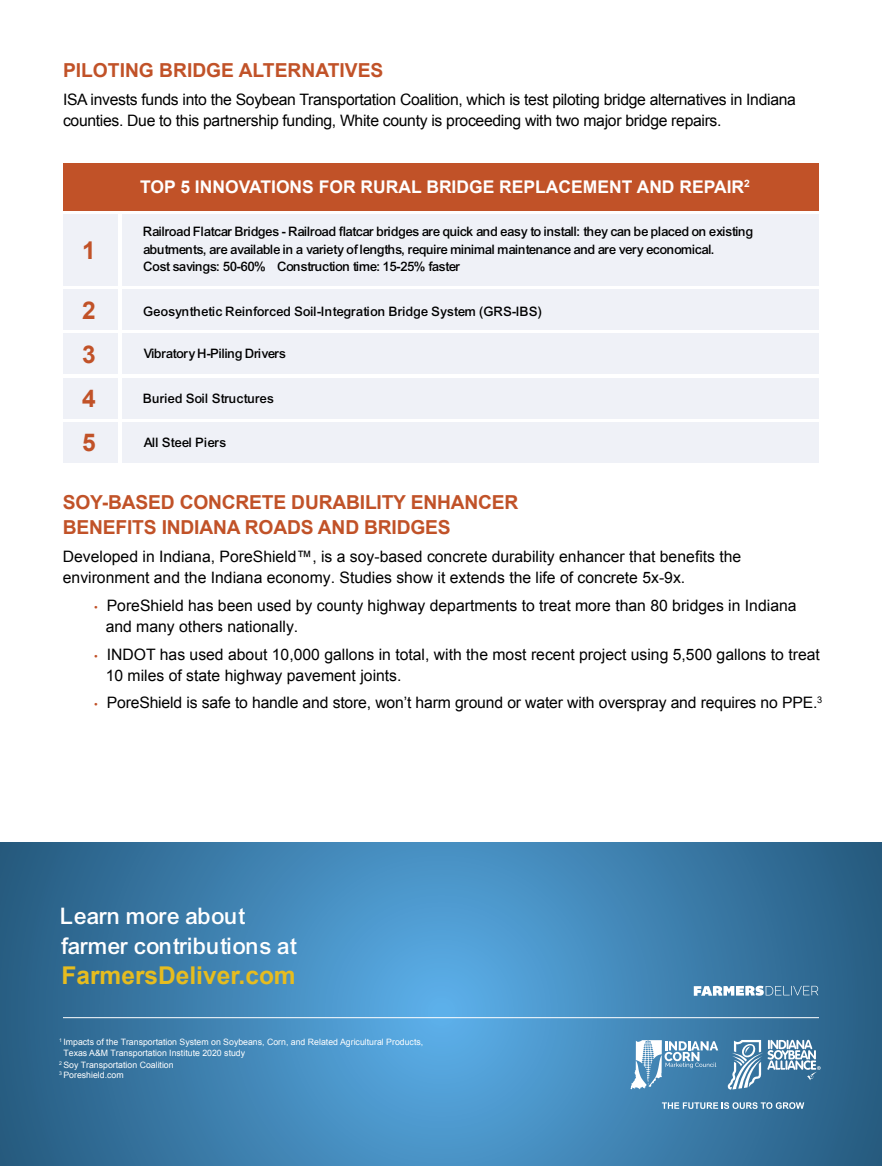
<style>
.page{position:relative;width:882px;height:1166px;background:#fff}
.page>*{position:absolute;margin:0;border:0;box-sizing:border-box;transform-origin:0 0}
.t1{font:24.5px/30.1px "Arial Mdm";color:#fff}
.t2{font:700 24.5px "Arial";color:#e6bc1f}
.t3{font:700 24.5px/44.1px "Arial";color:#c15228;text-align:justify}
.t4{font:700 19.25px/24.5px "Arial";letter-spacing:-.01em;color:#c15228}
.t5{font:700 17.5px "Arial";color:#fff}
.t6{font:15.75px/21px "Arial";color:#000}
.t7{font:15.75px/21px "Arial";letter-spacing:-.02em;color:#000}
.t8{font:14px/17.5px "Arial Mdm";letter-spacing:-.025em;color:#000}
.t9{font:14px "Arial Mdm";color:#000}
.t10{font:8.75px/10.5px "Arial";color:#fff}
.s1{font-size:10.5px;color:#c15228}
</style>
<div class="page">
<svg style="left:0;top:842px;width:882px;height:324px;background:#3e81af"></svg>
<svg style="left:727px;top:1039px;width:94px;height:50px"></svg>
<svg style="left:630px;top:1040px;width:88px;height:49px"></svg>
<svg style="left:662px;top:1102px;width:142px;height:6px"></svg>
<hr style="left:63px;top:1017px;width:756px;height:1px;background:#fff">
<svg style="left:694px;top:985px;width:124px;height:10px"></svg>
<div style="left:63px;top:163px;width:756px;height:47px;background:#c15228"></div>
<div style="left:122px;top:214px;width:697px;height:72px;background:#eff1f7"></div>
<div style="left:122px;top:290px;width:697px;height:40px;background:#eff1f7"></div>
<div style="left:122px;top:333px;width:697px;height:40px;background:#eff1f7"></div>
<div style="left:122px;top:378px;width:697px;height:40px;background:#eff1f7"></div>
<div style="left:122px;top:422px;width:697px;height:40px;background:#eff1f7"></div>
<div style="left:63px;top:214px;width:54px;height:72px;background:#eff1f7"></div>
<div style="left:63px;top:290px;width:54px;height:40px;background:#eff1f7"></div>
<div style="left:63px;top:333px;width:54px;height:40px;background:#eff1f7"></div>
<div style="left:63px;top:378px;width:54px;height:40px;background:#eff1f7"></div>
<div style="left:63px;top:422px;width:54px;height:40px;background:#eff1f7"></div>
<p class="t4" style="left:63px;top:59px;width:322px">PILOTING BRIDGE ALTERNATIVES</p>
<p class="t7" style="left:63px;top:89px;width:735px">ISA invests funds into the Soybean Transportation Coalition, which is test piloting bridge alternatives in Indiana counties. Due to this partnership funding, White county is proceeding with two major bridge repairs.</p>
<h1 class="t3" style="left:82px;top:229px;width:15px">1</h1>
<h1 class="t3" style="left:82px;top:289px;width:15px">2<br>3<br>4<br>5</h1>
<p class="t5" style="left:140px;top:176px;width:611px">TOP 5 INNOVATIONS FOR RURAL BRIDGE REPLACEMENT AND REPAIR<sup>2</sup></p>
<p class="t8" style="left:144px;top:223px;width:612px">Railroad Flatcar Bridges - Railroad flatcar bridges are quick and easy to install: they can be placed on existing abutments, are available in a variety of lengths, require minimal maintenance and are very economical.<br>Cost savings: 50-60% Construction time: 15-25% faster</p>
<p class="t9" style="left:144px;top:303px;width:400px">Geosynthetic Reinforced Soil-Integration Bridge System (GRS-IBS)</p>
<p class="t8" style="left:144px;top:345px;width:144px">Vibratory H-Piling Drivers</p>
<p class="t9" style="left:144px;top:391px;width:132px">Buried Soil Structures</p>
<p class="t9" style="left:144px;top:435px;width:85px">All Steel Piers</p>
<p class="t4" style="left:63px;top:491px;width:457px">SOY-BASED CONCRETE DURABILITY ENHANCER<br>BENEFITS INDIANA ROADS AND BRIDGES</p>
<p class="t6" style="left:63px;top:546px;width:680px">Developed in Indiana, PoreShield™, is a soy-based concrete durability enhancer that benefits the environment and the Indiana economy. Studies show it extends the life of concrete 5x-9x.</p>
<p class="t6" style="left:106px;top:594px;width:692px;text-indent:-11px"><span class="s1">•</span> PoreShield has been used by county highway departments to treat more than 80 bridges in Indiana and many others nationally.</p>
<p class="t6" style="left:106px;top:643px;width:716px;text-indent:-11px"><span class="s1">•</span> INDOT has used about 10,000 gallons in total, with the most recent project using 5,500 gallons to treat<br>10 miles of state highway pavement joints.</p>
<p class="t6" style="left:94px;top:692px;width:730px"><span class="s1">•</span> PoreShield is safe to handle and store, won’t harm ground or water with overspray and requires no PPE.<sup>3</sup></p>
<h1 class="t1" style="left:62px;top:901px;width:237px">Learn more about farmer contributions at</h1>
<h1 class="t2" style="left:62px;top:960px;width:236px">FarmersDeliver.com</h1>
<p class="t10" style="left:63px;top:1037px;width:361px;text-indent:-4px"><sup>1</sup> Impacts of the Transportation System on Soybeans, Corn, and Related Agricultural Products,<br>Texas A&amp;M Transportation Institute 2020 study</p>
<p class="t10" style="left:59px;top:1060px;width:116px;line-height:9.5px"><sup>2</sup> Soy Transportation Coalition<br><sup>3</sup> Poreshield.com</p>
</div>
